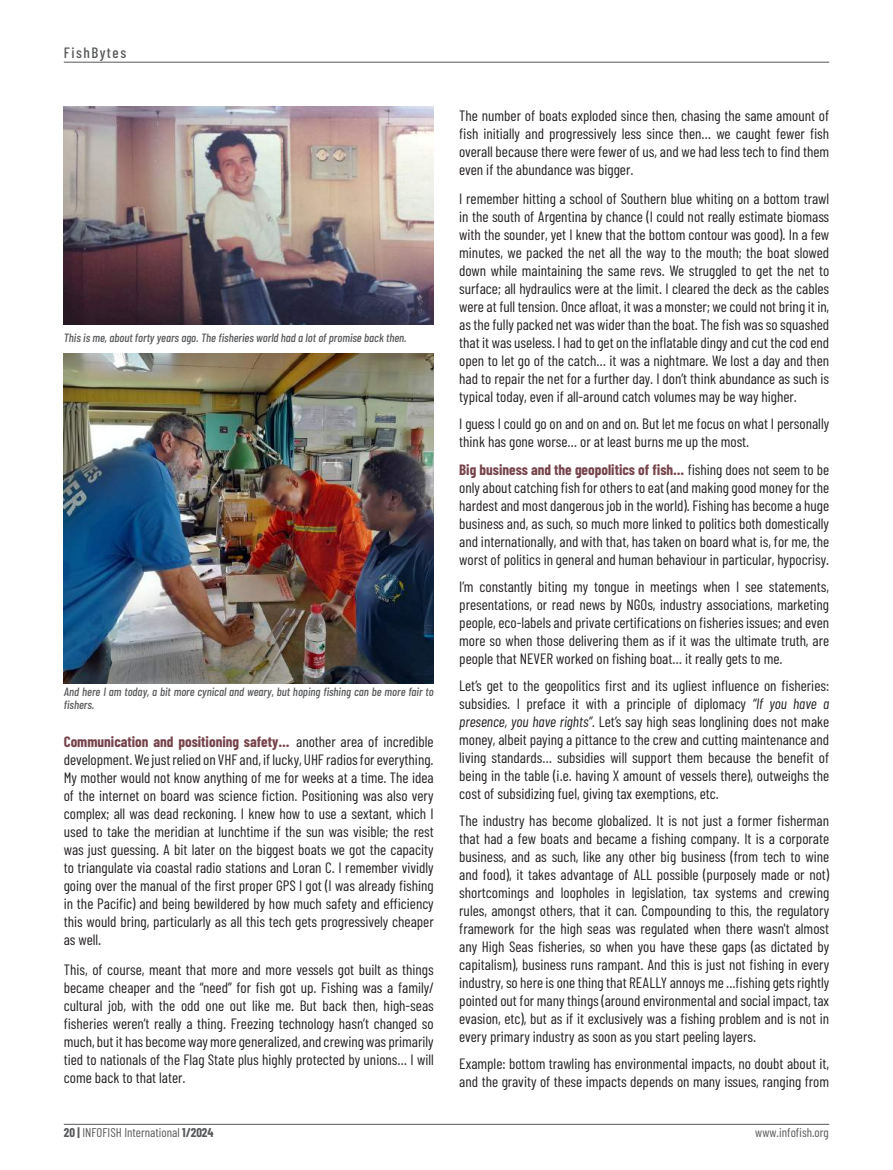
<style>
.page{position:relative;width:893px;height:1170px;background:#fff}
.page>*{position:absolute;margin:0;border:0;box-sizing:border-box;transform-origin:0 0}
.t1{font:15px/18px "Barlow Condensed";color:#231f20;text-align:justify}
.t2{font:500 15px "Barlow Condensed";letter-spacing:.1em;color:#57585a}
.t3{font:12.75px "Barlow Condensed";color:#57585a}
.t4{font:italic 500 12px/12.9px "Barlow Condensed";color:#57585a}
.s1{font-weight:700;color:#77444b}
.s2{font-style:italic}
.s3{font-weight:700}
</style>
<div class="page">
<hr style="left:64px;top:1123px;width:765px;height:1px;background:#57585a">
<hr style="left:64px;top:62px;width:765px;height:1px;background:#57585a">
<img style="left:64px;top:106px;width:370px;height:218px">
<img style="left:64px;top:353px;width:370px;height:330px">
<p class="t2" style="left:64px;top:43px;width:64px">FishBytes</p>
<p class="t4" style="left:64px;top:331px;width:345px">This is me, about forty years ago. The fisheries world had a lot of promise back then.</p>
<p class="t4" style="left:64px;top:685px;width:371px">And here I am today, a bit more cynical and weary, but hoping fishing can be more fair to fishers.</p>
<p class="t1" style="left:64px;top:732px;width:371px"><span class="s1">Communication and positioning safety…</span> another area of incredible development. We just relied on VHF and, if lucky, UHF radios for everything.<br>My mother would not know anything of me for weeks at a time. The idea of the internet on board was science fiction. Positioning was also very complex; all was dead reckoning. I knew how to use a sextant, which I used to take the meridian at lunchtime if the sun was visible; the rest was just guessing. A bit later on the biggest boats we got the capacity to triangulate via coastal radio stations and Loran C. I remember vividly going over the manual of the first proper GPS I got (I was already fishing in the Pacific) and being bewildered by how much safety and efficiency this would bring, particularly as all this tech gets progressively cheaper as well.</p>
<p class="t1" style="left:64px;top:960px;width:371px">This, of course, meant that more and more vessels got built as things became cheaper and the “need” for fish got up. Fishing was a family/ cultural job, with the odd one out like me. But back then, high-seas fisheries weren’t really a thing. Freezing technology hasn’t changed so much, but it has become way more generalized, and crewing was primarily tied to nationals of the Flag State plus highly protected by unions… I will come back to that later.</p>
<p class="t1" style="left:459px;top:107px;width:371px">The number of boats exploded since then, chasing the same amount of fish initially and progressively less since then… we caught fewer fish overall because there were fewer of us, and we had less tech to find them even if the abundance was bigger.</p>
<p class="t1" style="left:459px;top:189px;width:371px">I remember hitting a school of Southern blue whiting on a bottom trawl in the south of Argentina by chance (I could not really estimate biomass with the sounder, yet I knew that the bottom contour was good). In a few minutes, we packed the net all the way to the mouth; the boat slowed down while maintaining the same revs. We struggled to get the net to surface; all hydraulics were at the limit. I cleared the deck as the cables were at full tension. Once afloat, it was a monster; we could not bring it in, as the fully packed net was wider than the boat. The fish was so squashed that it was useless. I had to get on the inflatable dingy and cut the cod end open to let go of the catch… it was a nightmare. We lost a day and then had to repair the net for a further day. I don’t think abundance as such is typical today, even if all-around catch volumes may be way higher.</p>
<p class="t1" style="left:459px;top:414px;width:371px">I guess I could go on and on and on. But let me focus on what I personally think has gone worse… or at least burns me up the most.</p>
<p class="t1" style="left:459px;top:460px;width:371px"><span class="s1">Big business and the geopolitics of fish…</span> fishing does not seem to be only about catching fish for others to eat (and making good money for the hardest and most dangerous job in the world). Fishing has become a huge business and, as such, so much more linked to politics both domestically and internationally, and with that, has taken on board what is, for me, the worst of politics in general and human behaviour in particular, hypocrisy.</p>
<p class="t1" style="left:459px;top:577px;width:371px">I’m constantly biting my tongue in meetings when I see statements, presentations, or read news by NGOs, industry associations, marketing people, eco-labels and private certifications on fisheries issues; and even more so when those delivering them as if it was the ultimate truth, are people that NEVER worked on fishing boat… it really gets to me.</p>
<p class="t1" style="left:459px;top:676px;width:371px">Let’s get to the geopolitics first and its ugliest influence on fisheries: subsidies. I preface it with a principle of diplomacy <span class="s2">“If you have a presence, you have rights”.</span> Let’s say high seas longlining does not make money, albeit paying a pittance to the crew and cutting maintenance and living standards… subsidies will support them because the benefit of being in the table (i.e. having X amount of vessels there), outweighs the cost of subsidizing fuel, giving tax exemptions, etc.</p>
<p class="t1" style="left:459px;top:811px;width:371px">The industry has become globalized. It is not just a former fisherman that had a few boats and became a fishing company. It is a corporate business, and as such, like any other big business (from tech to wine and food), it takes advantage of ALL possible (purposely made or not) shortcomings and loopholes in legislation, tax systems and crewing rules, amongst others, that it can. Compounding to this, the regulatory framework for the high seas was regulated when there wasn't almost any High Seas fisheries, so when you have these gaps (as dictated by capitalism), business runs rampant. And this is just not fishing in every industry, so here is one thing that REALLY annoys me ...fishing gets rightly pointed out for many things (around environmental and social impact, tax evasion, etc), but as if it exclusively was a fishing problem and is not in every primary industry as soon as you start peeling layers.</p>
<p class="t1" style="left:459px;top:1054px;width:371px">Example: bottom trawling has environmental impacts, no doubt about it, and the gravity of these impacts depends on many issues, ranging from</p>
<p class="t3" style="left:64px;top:1124px;width:151px"><span class="s3">20 |</span> INFOFISH International <span class="s3">1/2024</span></p>
<p class="t3" style="left:755px;top:1124px;width:75px">www.infofish.org</p>
</div>
